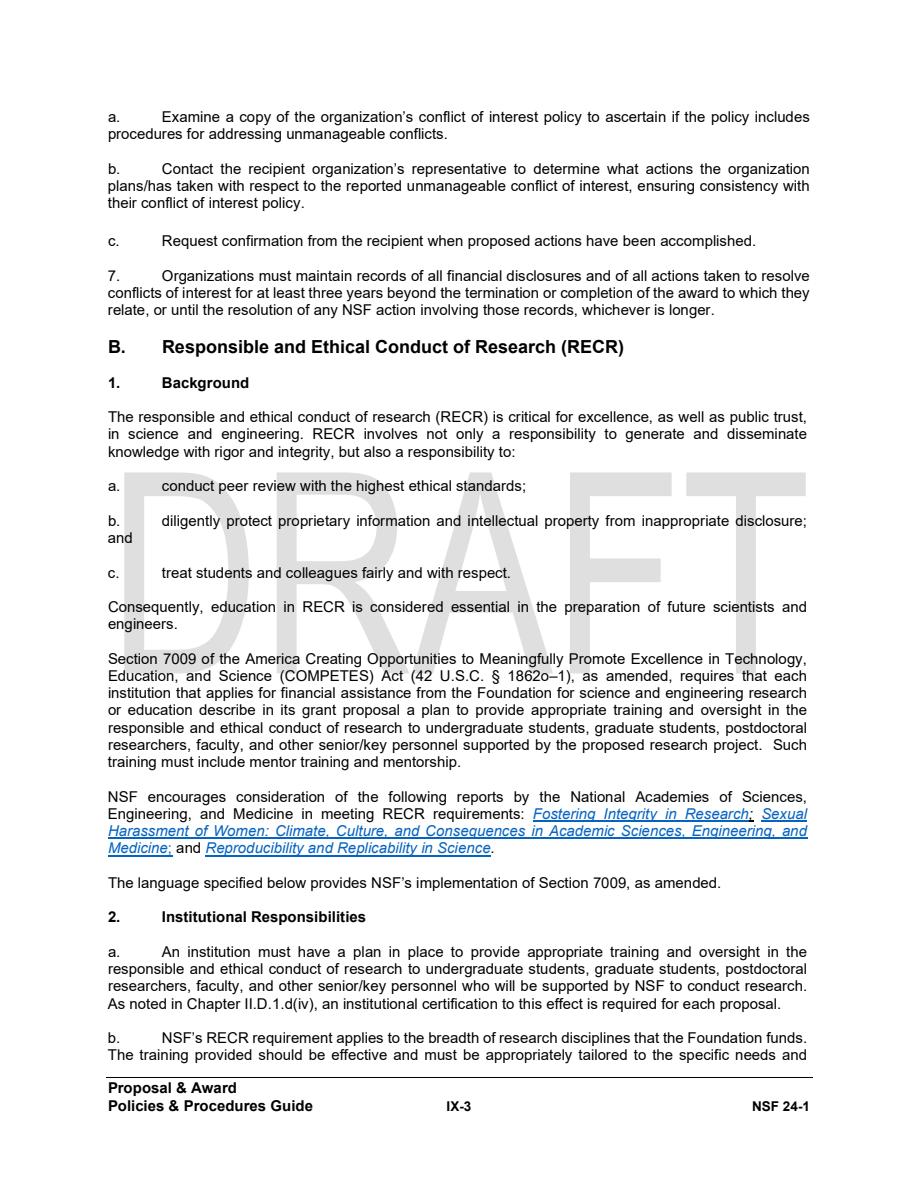
<style>
.page{position:relative;width:918px;height:1188px;background:#fff}
.page>*{position:absolute;margin:0;border:0;box-sizing:border-box;transform-origin:0 0}
.t1{font:700 18px "Arial";color:#000}
.t2{font:15px/17.2px "Arial";color:#000;text-align:justify}
.t3{font:italic 15px/17.2px "Arial";color:#0563c1;text-align:justify}
.t4{font:700 15px/17.2px "Arial";color:#000}
.t5{font:700 13.5px "Arial";color:#000}
.s1{font-style:normal;color:#000}
.s2{color:#000}
.s3{font-style:normal}
</style>
<div class="page">
<svg style="left:124px;top:472px;width:125px;height:201px"></svg>
<svg style="left:277px;top:472px;width:276px;height:201px"></svg>
<svg style="left:570px;top:472px;width:102px;height:201px"></svg>
<svg style="left:686px;top:472px;width:120px;height:201px"></svg>
<hr style="left:106px;top:1077px;width:706px;height:1px;background:#000">
<hr style="left:533px;top:820px;width:216px;height:2px;background:#0563c1">
<hr style="left:761px;top:820px;width:46px;height:2px;background:#0563c1">
<hr style="left:108px;top:838px;width:699px;height:1px;background:#0563c1">
<hr style="left:108px;top:855px;width:64px;height:1px;background:#0563c1">
<hr style="left:205px;top:855px;width:286px;height:1px;background:#0563c1">
<p class="t2" style="left:108px;top:108px;width:703px;text-indent:54px">Examine a copy of the organization’s conflict of interest policy to ascertain if the policy includes procedures for addressing unmanageable conflicts.</p>
<p class="t2" style="left:108px;top:160px;width:14px">b.</p>
<p class="t2" style="left:108px;top:108px;width:14px">a.</p>
<p class="t2" style="left:108px;top:160px;width:703px;text-indent:54px">Contact the recipient organization’s representative to determine what actions the organization plans/has taken with respect to the reported unmanageable conflict of interest, ensuring consistency with their conflict of interest policy.</p>
<p class="t2" style="left:108px;top:232px;width:13px">c.</p>
<p class="t2" style="left:162px;top:232px;width:596px">Request confirmation from the recipient when proposed actions have been accomplished.</p>
<p class="t2" style="left:108px;top:267px;width:14px">7.</p>
<p class="t2" style="left:108px;top:267px;width:703px;text-indent:54px">Organizations must maintain records of all financial disclosures and of all actions taken to resolve conflicts of interest for at least three years beyond the termination or completion of the award to which they relate, or until the resolution of any NSF action involving those records, whichever is longer.</p>
<p class="t1" style="left:108px;top:334px;width:518px">B. Responsible and Ethical Conduct of Research (RECR)</p>
<p class="t4" style="left:108px;top:374px;width:14px">1.</p>
<p class="t4" style="left:162px;top:374px;width:89px">Background</p>
<p class="t2" style="left:108px;top:408px;width:701px">The responsible and ethical conduct of research (RECR) is critical for excellence, as well as public trust, in science and engineering. RECR involves not only a responsibility to generate and disseminate knowledge with rigor and integrity, but also a responsibility to:</p>
<p class="t2" style="left:108px;top:477px;width:14px">a.</p>
<p class="t2" style="left:162px;top:477px;width:366px">conduct peer review with the highest ethical standards;</p>
<p class="t2" style="left:108px;top:512px;width:14px">b.</p>
<p class="t2" style="left:162px;top:512px;width:647px">diligently protect proprietary information and intellectual property from inappropriate disclosure;</p>
<p class="t2" style="left:108px;top:529px;width:26px">and</p>
<p class="t2" style="left:108px;top:564px;width:13px">c.</p>
<p class="t2" style="left:162px;top:564px;width:351px">treat students and colleagues fairly and with respect.</p>
<p class="t2" style="left:108px;top:598px;width:701px">Consequently, education in RECR is considered essential in the preparation of future scientists and engineers.</p>
<p class="t2" style="left:108px;top:650px;width:701px">Section 7009 of the America Creating Opportunities to Meaningfully Promote Excellence in Technology, Education, and Science (COMPETES) Act (42 U.S.C. § 1862o–1), as amended, requires that each institution that applies for financial assistance from the Foundation for science and engineering research or education describe in its grant proposal a plan to provide appropriate training and oversight in the responsible and ethical conduct of research to undergraduate students, graduate students, postdoctoral researchers, faculty, and other senior/key personnel supported by the proposed research project. Such training must include mentor training and mentorship.</p>
<p class="t3" style="left:108px;top:788px;width:701px"><span class="s1">NSF encourages consideration of the following reports by the National Academies of Sciences, Engineering, and Medicine in meeting RECR requirements:</span> Fostering Integrity in Research<span class="s2">;</span> Sexual Harassment of Women: Climate, Culture, and Consequences in Academic Sciences, Engineering, and Medicine<span class="s3">;</span> <span class="s1">and</span> Reproducibility and Replicability in Science<span class="s1">.</span></p>
<p class="t2" style="left:108px;top:874px;width:615px">The language specified below provides NSF’s implementation of Section 7009, as amended.</p>
<p class="t4" style="left:108px;top:909px;width:14px">2.</p>
<p class="t4" style="left:162px;top:909px;width:206px">Institutional Responsibilities</p>
<p class="t2" style="left:108px;top:943px;width:14px">a.</p>
<p class="t2" style="left:108px;top:943px;width:701px;text-indent:54px">An institution must have a plan in place to provide appropriate training and oversight in the responsible and ethical conduct of research to undergraduate students, graduate students, postdoctoral researchers, faculty, and other senior/key personnel who will be supported by NSF to conduct research.<br>As noted in Chapter II.D.1.d(iv), an institutional certification to this effect is required for each proposal.</p>
<p class="t2" style="left:108px;top:1029px;width:14px">b.</p>
<p class="t2" style="left:108px;top:1029px;width:701px;text-align:right">NSF’s RECR requirement applies to the breadth of research disciplines that the Foundation funds.<br>The training provided should be effective and must be appropriately tailored to the specific needs and</p>
<p class="t4" style="left:108px;top:1080px;width:207px">Proposal &amp; Award<br>Policies &amp; Procedures Guide</p>
<p class="t5" style="left:447px;top:1096px;width:26px">IX-3</p>
<p class="t5" style="left:752px;top:1096px;width:59px">NSF 24-1</p>
</div>
